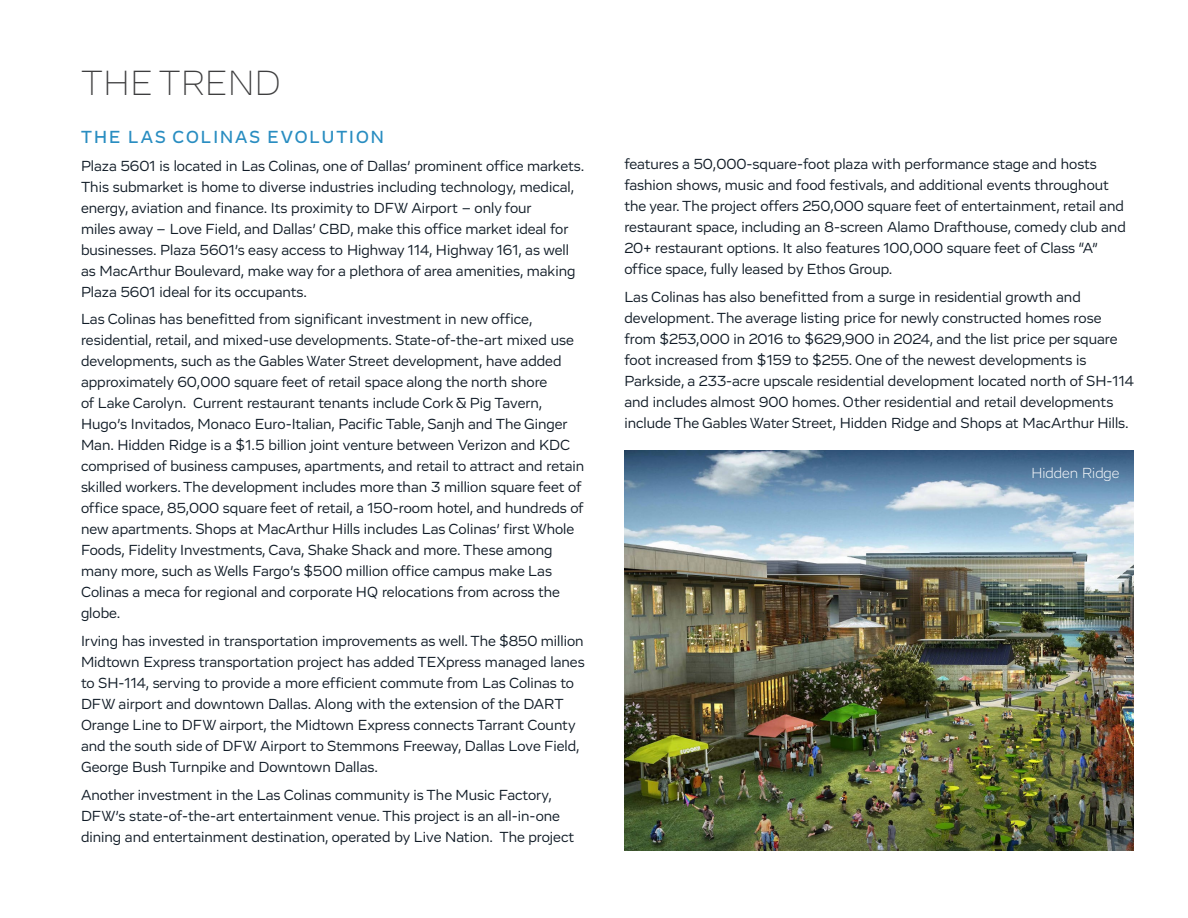
<style>
.page{position:relative;width:1188px;height:918px;background:#fff}
.page>*{position:absolute;margin:0;border:0;box-sizing:border-box;transform-origin:0 0}
.t1{font:200 36px "Vito";letter-spacing:.015em;color:#3e3e3f}
.t2{font:500 18px "Vito";letter-spacing:.115em;color:#298dc1}
.t3{font:15px/21px "Vito";color:#101b26}
.Copy_-_Normal_Spacing{font:300 15px "Vito";color:#fff}
</style>
<div class="page">
<img style="left:624px;top:451px;width:510px;height:399px">
<p class="t1" style="left:81px;top:62px;width:201px">THE TREND</p>
<p class="t2" style="left:81px;top:126px;width:304px">THE LAS COLINAS EVOLUTION</p>
<p class="t3" style="left:81px;top:155px;width:505px">Plaza 5601 is located in Las Colinas, one of Dallas’ prominent office markets.<br>This submarket is home to diverse industries including technology, medical, energy, aviation and finance. Its proximity to DFW Airport – only four<br>miles away – Love Field, and Dallas’ CBD, make this office market ideal for businesses. Plaza 5601’s easy access to Highway 114, Highway 161, as well as MacArthur Boulevard, make way for a plethora of area amenities, making Plaza 5601 ideal for its occupants.</p>
<p class="t3" style="left:81px;top:309px;width:505px">Las Colinas has benefitted from significant investment in new office, residential, retail, and mixed-use developments. State-of-the-art mixed use developments, such as the Gables Water Street development, have added approximately 60,000 square feet of retail space along the north shore<br>of Lake Carolyn. Current restaurant tenants include Cork &amp; Pig Tavern, Hugo’s Invitados, Monaco Euro-Italian, Pacific Table, Sanjh and The Ginger Man. Hidden Ridge is a $1.5 billion joint venture between Verizon and KDC comprised of business campuses, apartments, and retail to attract and retain skilled workers. The development includes more than 3 million square feet of office space, 85,000 square feet of retail, a 150-room hotel, and hundreds of new apartments. Shops at MacArthur Hills includes Las Colinas’ first Whole Foods, Fidelity Investments, Cava, Shake Shack and more. These among many more, such as Wells Fargo’s $500 million office campus make Las Colinas a meca for regional and corporate HQ relocations from across the globe.</p>
<p class="t3" style="left:81px;top:630px;width:505px">Irving has invested in transportation improvements as well. The $850 million Midtown Express transportation project has added TEXpress managed lanes to SH-114, serving to provide a more efficient commute from Las Colinas to DFW airport and downtown Dallas. Along with the extension of the DART Orange Line to DFW airport, the Midtown Express connects Tarrant County and the south side of DFW Airport to Stemmons Freeway, Dallas Love Field, George Bush Turnpike and Downtown Dallas.</p>
<p class="t3" style="left:81px;top:784px;width:495px">Another investment in the Las Colinas community is The Music Factory,<br>DFW’s state-of-the-art entertainment venue. This project is an all-in-one dining and entertainment destination, operated by Live Nation. The project</p>
<p class="t3" style="left:624px;top:153px;width:503px">features a 50,000-square-foot plaza with performance stage and hosts fashion shows, music and food festivals, and additional events throughout the year. The project offers 250,000 square feet of entertainment, retail and restaurant space, including an 8-screen Alamo Drafthouse, comedy club and 20+ restaurant options. It also features 100,000 square feet of Class “A” office space, fully leased by Ethos Group.</p>
<p class="t3" style="left:624px;top:286px;width:511px">Las Colinas has also benefitted from a surge in residential growth and development. The average listing price for newly constructed homes rose from $253,000 in 2016 to $629,900 in 2024, and the list price per square foot increased from $159 to $255. One of the newest developments is Parkside, a 233-acre upscale residential development located north of SH-114 and includes almost 900 homes. Other residential and retail developments include The Gables Water Street, Hidden Ridge and Shops at MacArthur Hills.</p>
<p class="Copy_-_Normal_Spacing" style="left:1032px;top:464px;width:89px">Hidden Ridge</p>
</div>
